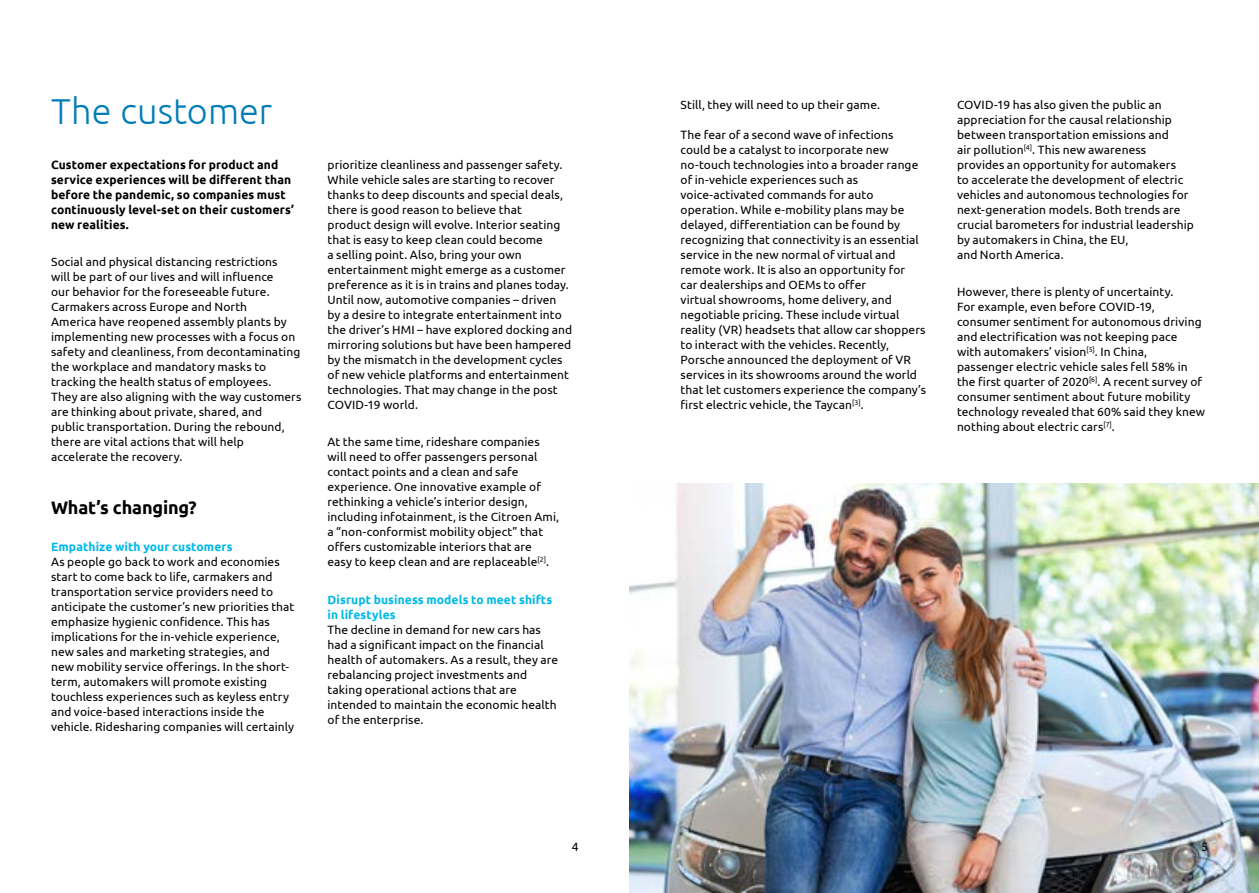
<style>
.page{position:relative;width:1259px;height:893px;background:#fff}
.page>*{position:absolute;margin:0;border:0;box-sizing:border-box;transform-origin:0 0}
.t1{font:300 36px "Ubuntu";letter-spacing:.005em;color:#007db7}
.t2{font:700 18px "Ubuntu";letter-spacing:-.01em;color:#000}
.t3{font:12px/15px "Ubuntu";letter-spacing:.005em;color:#000}
.t4{font:700 12px/15px "Ubuntu";letter-spacing:.01em;color:#000}
.t5{font:700 12px/15px "Ubuntu";letter-spacing:.01em;color:#00b9e7}
</style>
<div class="page">
<img style="left:629px;top:484px;width:630px;height:409px">
<h1 class="t1" style="left:51px;top:89px;width:223px">The customer</h1>
<p class="t4" style="left:51px;top:157px;width:244px">Customer expectations for product and service experiences will be different than before the pandemic, so companies must continuously level-set on their customers’ new realities.</p>
<p class="t3" style="left:51px;top:254px;width:252px">Social and physical distancing restrictions<br>will be part of our lives and will influence<br>our behavior for the foreseeable future.<br>Carmakers across Europe and North<br>America have reopened assembly plants by implementing new processes with a focus on safety and cleanliness, from decontaminating the workplace and mandatory masks to tracking the health status of employees.<br>They are also aligning with the way customers are thinking about private, shared, and<br>public transportation. During the rebound, there are vital actions that will help accelerate the recovery.</p>
<h2 class="t2" style="left:51px;top:496px;width:147px">What’s changing?</h2>
<p class="t5" style="left:51px;top:539px;width:183px">Empathize with your customers</p>
<p class="t3" style="left:51px;top:554px;width:245px">As people go back to work and economies start to come back to life, carmakers and transportation service providers need to anticipate the customer’s new priorities that emphasize hygienic confidence. This has implications for the in-vehicle experience, new sales and marketing strategies, and new mobility service offerings. In the short&shy;term, automakers will promote existing touchless experiences such as keyless entry and voice-based interactions inside the vehicle. Ridesharing companies will certainly</p>
<p class="t3" style="left:327px;top:156px;width:246px">prioritize cleanliness and passenger safety.<br>While vehicle sales are starting to recover thanks to deep discounts and special deals, there is good reason to believe that<br>product design will evolve. Interior seating that is easy to keep clean could become<br>a selling point. Also, bring your own entertainment might emerge as a customer preference as it is in trains and planes today.<br>Until now, automotive companies – driven by a desire to integrate entertainment into the driver’s HMI – have explored docking and mirroring solutions but have been hampered by the mismatch in the development cycles of new vehicle platforms and entertainment technologies. That may change in the post COVID-19 world.</p>
<p class="t3" style="left:327px;top:434px;width:233px">At the same time, rideshare companies will need to offer passengers personal contact points and a clean and safe experience. One innovative example of rethinking a vehicle’s interior design, including infotainment, is the Citroen Ami, a “non-conformist mobility object” that offers customizable interiors that are easy to keep clean and are replaceable<sup>[2]</sup>.</p>
<p class="t5" style="left:327px;top:592px;width:226px">Disrupt business models to meet shifts in lifestyles</p>
<p class="t3" style="left:327px;top:621px;width:232px">The decline in demand for new cars has had a significant impact on the financial health of automakers. As a result, they are rebalancing project investments and taking operational actions that are intended to maintain the economic health of the enterprise.</p>
<p class="t3" style="left:680px;top:96px;width:201px">Still, they will need to up their game.</p>
<p class="t3" style="left:680px;top:126px;width:247px">The fear of a second wave of infections could be a catalyst to incorporate new no-touch technologies into a broader range of in-vehicle experiences such as voice-activated commands for auto operation. While e-mobility plans may be delayed, differentiation can be found by recognizing that connectivity is an essential service in the new normal of virtual and remote work. It is also an opportunity for<br>car dealerships and OEMs to offer<br>virtual showrooms, home delivery, and negotiable pricing. These include virtual reality (VR) headsets that allow car shoppers to interact with the vehicles. Recently, Porsche announced the deployment of VR services in its showrooms around the world that let customers experience the company’s first electric vehicle, the Taycan<sup>[3]</sup>.</p>
<p class="t3" style="left:957px;top:96px;width:238px">COVID-19 has also given the public an appreciation for the causal relationship between transportation emissions and<br>air pollution<sup>[4]</sup>. This new awareness provides an opportunity for automakers<br>to accelerate the development of electric vehicles and autonomous technologies for next-generation models. Both trends are crucial barometers for industrial leadership by automakers in China, the EU,<br>and North America.</p>
<p class="t3" style="left:957px;top:284px;width:250px">However, there is plenty of uncertainty.<br>For example, even before COVID-19, consumer sentiment for autonomous driving and electrification was not keeping pace<br>with automakers’ vision<sup>[5]</sup>. In China, passenger electric vehicle sales fell 58% in the first quarter of 2020<sup>[6]</sup>. A recent survey of consumer sentiment about future mobility technology revealed that 60% said they knew nothing about electric cars<sup>[7]</sup>.</p>
<p class="t3" style="left:572px;top:839px;width:8px">4</p>
<p class="t3" style="left:1201px;top:839px;width:8px">5</p>
</div>
